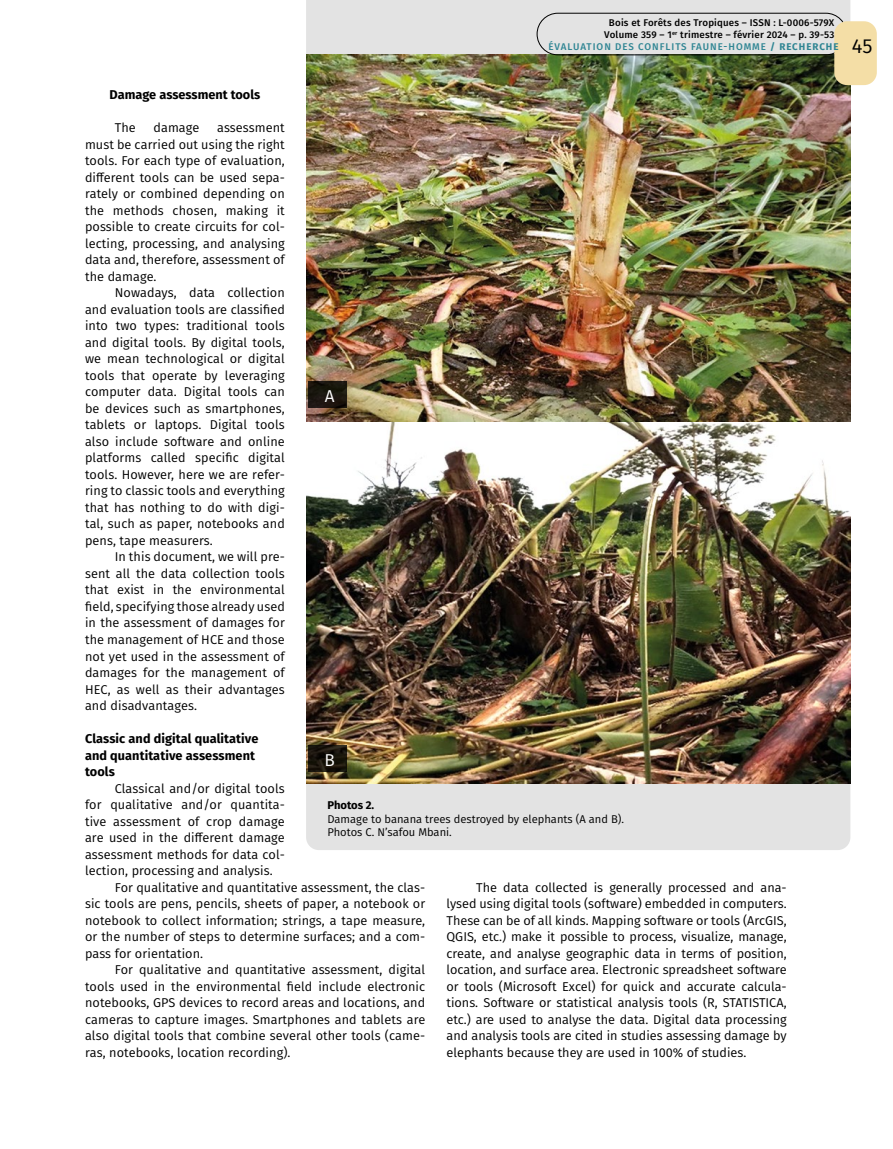
<style>
.page{position:relative;width:893px;height:1149px;background:#fff}
.page>*{position:absolute;margin:0;border:0;box-sizing:border-box;transform-origin:0 0}
.t1{font:20.25px "Fira Sans";color:#000}
.t2{font:17.1px "Fira Sans";color:#fff}
.t3{font:12.75px/16.5px "Fira Sans";letter-spacing:.005em;color:#000;text-align:justify}
.t4{font:700 12.75px/16.5px "Fira Sans";letter-spacing:.005em;color:#000}
.t5{font:11.25px/13.5px "Fira Sans";color:#000}
.t6{font:700 11.25px "Fira Sans";color:#000}
.t7{font:500 9.75px/12px "Fira Sans";letter-spacing:.02em;color:#000;text-align:center}
.t8{font:500 9.75px "Fira Sans";letter-spacing:.1em;color:#2f8593}
.s1{font-weight:700}
</style>
<div class="page">
<div style="left:306px;top:0;width:544px;height:849px;background:#e3e3e3"></div>
<img style="left:306px;top:422px;width:544px;height:360px">
<img style="left:306px;top:54px;width:544px;height:368px">
<svg style="left:308px;top:744px;width:38px;height:27px"></svg>
<div style="left:308px;top:381px;width:38px;height:26px;background:#1b160f"></div>
<div style="left:537px;top:13px;width:310px;height:42px;border:1px solid #000;border-radius:21px"></div>
<div style="left:834px;top:21px;width:43px;height:64px;background:#f4dea6;border-radius:13px"></div>
<p class="t7" style="left:604px;top:16px;width:231px">Bois et Forêts des Tropiques – ISSN : L-0006-579X<br>Volume 359 – 1<sup>er</sup> trimestre – février 2024 – p. 39-53</p>
<p class="t8" style="left:548px;top:38px;width:292px">ÉVALUATION DES CONFLITS FAUNE-HOMME <span class="s1">/ RECHERCHE</span></p>
<p class="t4" style="left:110px;top:85px;width:152px">Damage assessment tools</p>
<p class="t3" style="left:115px;top:119px;width:22px">The</p>
<p class="t3" style="left:153px;top:119px;width:47px">damage</p>
<p class="t3" style="left:85px;top:119px;width:201px;text-indent:132px">assessment must be carried out using the right tools. For each type of evaluation, different tools can be used sepa&shy;rately or combined depending on the methods chosen, making it possible to create circuits for col&shy;lecting, processing, and analysing data and, therefore, assessment of the damage.</p>
<p class="t3" style="left:85px;top:284px;width:201px;text-indent:30px">Nowadays, data collection and evaluation tools are classified into two types: traditional tools and digital tools. By digital tools, we mean technological or digital tools that operate by leveraging computer data. Digital tools can be devices such as smartphones, tablets or laptops. Digital tools also include software and online platforms called specific digital tools. However, here we are refer&shy;ring to classic tools and everything that has nothing to do with digi&shy;tal, such as paper, notebooks and pens, tape measurers.</p>
<p class="t3" style="left:85px;top:548px;width:201px;text-indent:30px">In this document, we will pre&shy;sent all the data collection tools that exist in the environmental field, specifying those already used in the assessment of damages for the management of HCE and those not yet used in the assessment of damages for the management of HEC, as well as their advantages and disadvantages.</p>
<p class="t4" style="left:85px;top:729px;width:175px">Classic and digital qualitative and quantitative assessment tools</p>
<p class="t3" style="left:115px;top:779px;width:172px">Classical and/or digital tools</p>
<p class="t3" style="left:85px;top:795px;width:201px">for qualitative and/or quantita-</p>
<p class="t3" style="left:85px;top:812px;width:201px">tive assessment of crop damage</p>
<p class="t3" style="left:85px;top:828px;width:201px">are used in the different damage</p>
<p class="t3" style="left:85px;top:845px;width:201px">assessment methods for data col-</p>
<p class="t3" style="left:85px;top:861px;width:189px">lection, processing and analysis.</p>
<p class="t3" style="left:115px;top:878px;width:312px">For qualitative and quantitative assessment, the clas-</p>
<p class="t3" style="left:85px;top:894px;width:342px">sic tools are pens, pencils, sheets of paper, a notebook or</p>
<p class="t3" style="left:85px;top:911px;width:342px">notebook to collect information; strings, a tape measure,</p>
<p class="t3" style="left:85px;top:927px;width:342px">or the number of steps to determine surfaces; and a com-</p>
<p class="t3" style="left:85px;top:944px;width:120px">pass for orientation.</p>
<p class="t3" style="left:115px;top:960px;width:312px">For qualitative and quantitative assessment, digital</p>
<p class="t3" style="left:85px;top:977px;width:342px">tools used in the environmental field include electronic</p>
<p class="t3" style="left:85px;top:993px;width:342px">notebooks, GPS devices to record areas and locations, and</p>
<p class="t3" style="left:85px;top:1010px;width:342px">cameras to capture images. Smartphones and tablets are</p>
<p class="t3" style="left:85px;top:1026px;width:342px">also digital tools that combine several other tools (came-</p>
<p class="t3" style="left:85px;top:1043px;width:207px">ras, notebooks, location recording).</p>
<h2 class="t2" style="left:325px;top:383px;width:11px">A</h2>
<h2 class="t2" style="left:325px;top:747px;width:12px">B</h2>
<p class="t6" style="left:327px;top:795px;width:48px">Photos 2.</p>
<p class="t5" style="left:327px;top:811px;width:298px">Damage to banana trees destroyed by elephants (A and B).<br>Photos C. N’safou Mbani.</p>
<p class="t3" style="left:446px;top:878px;width:342px;text-indent:30px">The data collected is generally processed and ana&shy;lysed using digital tools (software) embedded in computers.<br>These can be of all kinds. Mapping software or tools (ArcGIS, QGIS, etc.) make it possible to process, visualize, manage, create, and analyse geographic data in terms of position, location, and surface area. Electronic spreadsheet software or tools (Microsoft Excel) for quick and accurate calcula&shy;tions. Software or statistical analysis tools (R, STATISTICA, etc.) are used to analyse the data. Digital data processing and analysis tools are cited in studies assessing damage by elephants because they are used in 100% of studies.</p>
<h1 class="t1" style="left:852px;top:31px;width:22px">45</h1>
</div>
